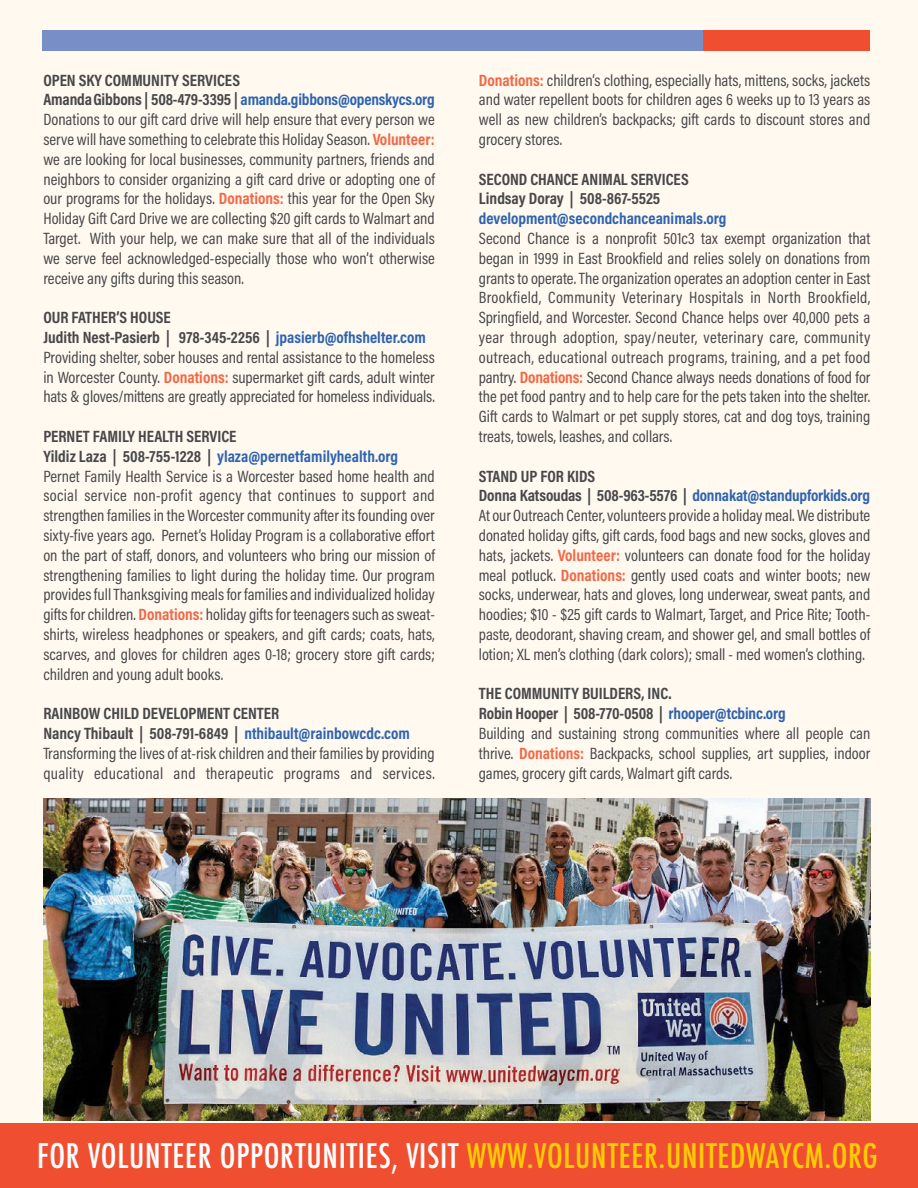
<style>
.page{position:relative;width:918px;height:1188px;background:#fff9f0}
.page>*{position:absolute;margin:0;border:0;box-sizing:border-box;transform-origin:0 0}
.t1{font:500 condensed 33px "Futura";letter-spacing:.02em;color:#fff}
.t2{font:16.5px/19.8px "Acumin Pro Cond";color:#48484a;text-align:justify}
.t3{font:700 16.5px/19.8px "Acumin Pro Cond";color:#48484a}
.t4{font:700 16.35px "Acumin Pro Cond";color:#2e63af}
.s1{font-size:16.5px;color:#48484a}
.s2{font-weight:700;color:#f26846}
.s3{font-weight:700}
.s4{font-weight:700;font-size:16.35px;color:#2e63af}
.s5{color:#ffcb05}
</style>
<div class="page">
<div style="left:458px;top:30px;width:412px;height:21px;background:#f04e31"></div>
<div style="left:42px;top:30px;width:660px;height:21px;background:#788ec7"></div>
<img style="left:43px;top:799px;width:827px;height:321px">
<div style="left:0;top:1123px;width:918px;height:65px;background:#f04e31"></div>
<p class="t3" style="left:43px;top:70px;width:198px">OPEN SKY COMMUNITY SERVICES</p>
<p class="t4" style="left:43px;top:89px;width:393px"><span class="s1">Amanda Gibbons | 508-479-3395 |</span> amanda.gibbons@openskycs.org</p>
<p class="t2" style="left:43px;top:109px;width:393px">Donations to our gift card drive will help ensure that every person we serve will have something to celebrate this Holiday Season. <span class="s2">Volunteer: </span>we are looking for local businesses, community partners, friends and neighbors to consider organizing a gift card drive or adopting one of our programs for the holidays. <span class="s2">Donations:</span> this year for the Open Sky Holiday Gift Card Drive we are collecting $20 gift cards to Walmart and Target. With your help, we can make sure that all of the individuals we serve feel acknowledged-especially those who won’t otherwise receive any gifts during this season.</p>
<p class="t2" style="left:43px;top:307px;width:393px;text-align:left"><span class="s3">OUR FATHER’S HOUSE<br>Judith Nest-Pasierb | 978-345-2256 |</span> <span class="s4">jpasierb@ofhshelter.com </span>Providing shelter, sober houses and rental assistance to the homeless in Worcester County. <span class="s2">Donations:</span> supermarket gift cards, adult winter hats &amp; gloves/mittens are greatly appreciated for homeless individuals.</p>
<p class="t3" style="left:43px;top:426px;width:195px">PERNET FAMILY HEALTH SERVICE</p>
<p class="t4" style="left:43px;top:445px;width:356px"><span class="s1">Yildiz Laza | 508-755-1228 |</span> ylaza@pernetfamilyhealth.org</p>
<p class="t2" style="left:43px;top:466px;width:393px">Pernet Family Health Service is a Worcester based home health and social service non-profit agency that continues to support and strengthen families in the Worcester community after its founding over sixty-five years ago. Pernet’s Holiday Program is a collaborative effort on the part of staff, donors, and volunteers who bring our mission of strengthening families to light during the holiday time. Our program provides full Thanksgiving meals for families and individualized holiday gifts for children. <span class="s2">Donations:</span> holiday gifts for teenagers such as sweat&shy;shirts, wireless headphones or speakers, and gift cards; coats, hats, scarves, and gloves for children ages 0-18; grocery store gift cards; children and young adult books.</p>
<p class="t2" style="left:43px;top:703px;width:393px;text-align:left"><span class="s3">RAINBOW CHILD DEVELOPMENT CENTER<br>Nancy Thibault | 508-791-6849 |</span> <span class="s4">nthibault@rainbowcdc.com </span>Transforming the lives of at-risk children and their families by providing quality educational and therapeutic programs and services.</p>
<p class="t2" style="left:479px;top:70px;width:393px"><span class="s2">Donations:</span> children’s clothing, especially hats, mittens, socks, jackets and water repellent boots for children ages 6 weeks up to 13 years as well as new children’s backpacks; gift cards to discount stores and grocery stores.</p>
<p class="t3" style="left:479px;top:169px;width:211px">SECOND CHANCE ANIMAL SERVICES<br>Lindsay Doray | 508-867-5525</p>
<p class="t4" style="left:479px;top:208px;width:249px">development@secondchanceanimals.org</p>
<p class="t2" style="left:479px;top:228px;width:393px">Second Chance is a nonprofit 501c3 tax exempt organization that began in 1999 in East Brookfield and relies solely on donations from grants to operate. The organization operates an adoption center in East Brookfield, Community Veterinary Hospitals in North Brookfield, Springfield, and Worcester. Second Chance helps over 40,000 pets a year through adoption, spay/neuter, veterinary care, community outreach, educational outreach programs, training, and a pet food pantry. <span class="s2">Donations:</span> Second Chance always needs donations of food for the pet food pantry and to help care for the pets taken into the shelter.<br>Gift cards to Walmart or pet supply stores, cat and dog toys, training treats, towels, leashes, and collars.</p>
<p class="t2" style="left:479px;top:466px;width:393px;text-align:left"><span class="s3">STAND UP FOR KIDS<br>Donna Katsoudas | 508-963-5576 |</span> <span class="s4">donnakat@standupforkids.org </span>At our Outreach Center, volunteers provide a holiday meal. We distribute donated holiday gifts, gift cards, food bags and new socks, gloves and hats, jackets. <span class="s2">Volunteer:</span> volunteers can donate food for the holiday meal potluck. <span class="s2">Donations:</span> gently used coats and winter boots; new socks, underwear, hats and gloves, long underwear, sweat pants, and hoodies; $10 - $25 gift cards to Walmart, Target, and Price Rite; Tooth&shy;paste, deodorant, shaving cream, and shower gel, and small bottles of lotion; XL men’s clothing (dark colors); small - med women’s clothing.</p>
<p class="t2" style="left:479px;top:684px;width:393px;text-align:left"><span class="s3">THE COMMUNITY BUILDERS, INC.<br>Robin Hooper | 508-770-0508 |</span> <span class="s4">rhooper@tcbinc.org<br></span>Building and sustaining strong communities where all people can thrive. <span class="s2">Donations:</span> Backpacks, school supplies, art supplies, indoor games, grocery gift cards, Walmart gift cards.</p>
<h1 class="t1" style="left:37px;top:1135px;width:842px">FOR VOLUNTEER OPPORTUNITIES, VISIT <span class="s5">WWW.VOLUNTEER.UNITEDWAYCM.ORG</span></h1>
</div>
